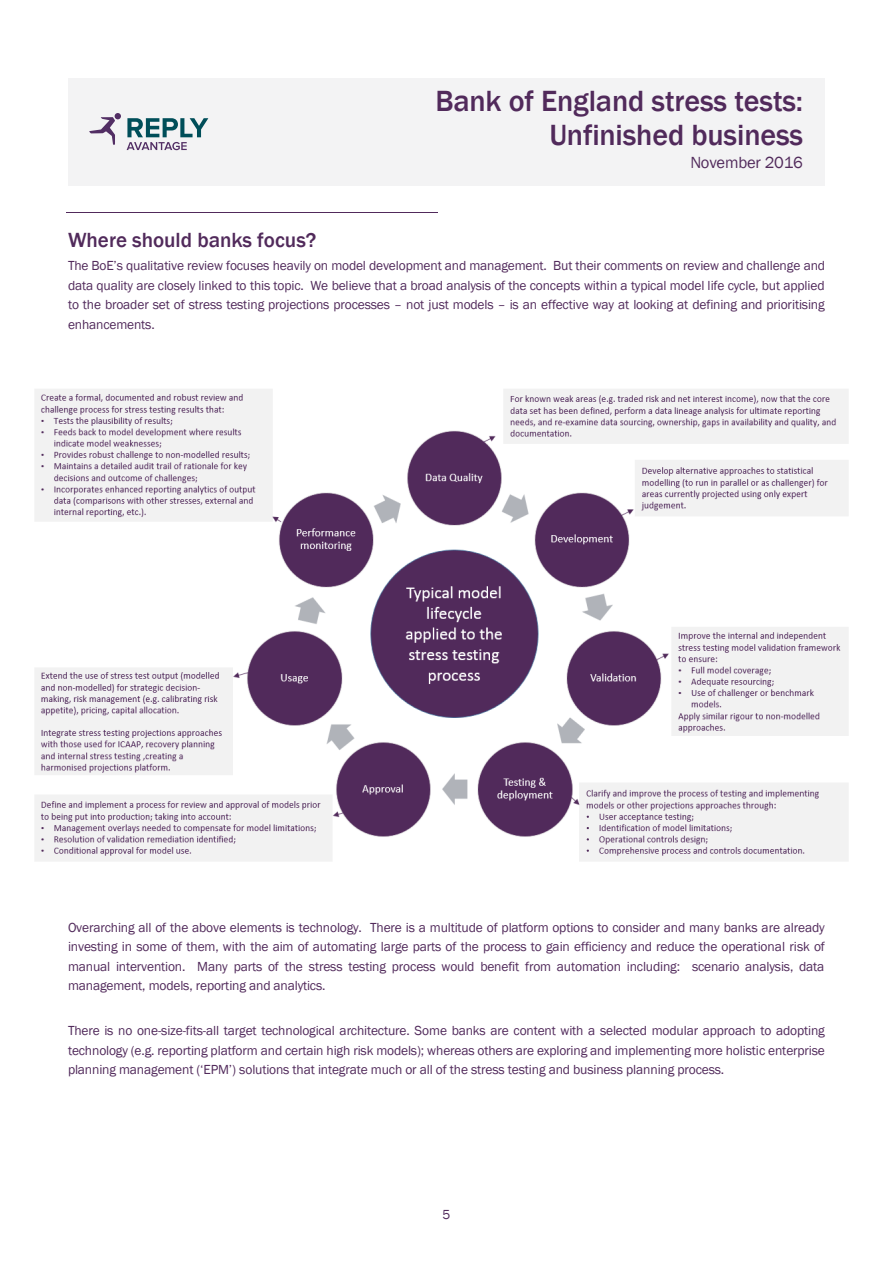
<style>
.page{position:relative;width:893px;height:1263px;background:#fff}
.page>*{position:absolute;margin:0;border:0;box-sizing:border-box;transform-origin:0 0}
.t1{font:500 30px/34px "Franklin Gothic";letter-spacing:-.005em;color:#512a5b;text-align:right}
.t2{font:500 21px "Franklin Gothic";color:#512a5b}
.t3{font:16.5px "Franklin Gothic";letter-spacing:-.01em;color:#512a5b}
.t4{font:13.5px/19.5px "Franklin Gothic";letter-spacing:-.01em;color:#512a5b;text-align:justify}
</style>
<div class="page">
<div style="left:68px;top:78px;width:756px;height:107px;background:#f3f3f4"></div>
<hr style="left:66px;top:213px;width:372px;height:1px;background:#512a5b">
<img style="left:35px;top:389px;width:813px;height:472px">
<svg style="left:89px;top:113px;width:32px;height:32px"></svg>
<svg style="left:127px;top:118px;width:81px;height:32px"></svg>
<p class="t1" style="left:435px;top:84px;width:369px">Bank of England stress tests:<br>Unfinished business</p>
<p class="t3" style="left:690px;top:152px;width:114px">November 2016</p>
<p class="t2" style="left:68px;top:227px;width:250px">Where should banks focus?</p>
<p class="t4" style="left:68px;top:256px;width:759px">The BoE’s qualitative review focuses heavily on model development and management. But their comments on review and challenge and data quality are closely linked to this topic. We believe that a broad analysis of the concepts within a typical model life cycle, but applied to the broader set of stress testing projections processes – not just models – is an effective way at looking at defining and prioritising enhancements.</p>
<p class="t4" style="left:68px;top:918px;width:758px">Overarching all of the above elements is technology. There is a multitude of platform options to consider and many banks are already investing in some of them, with the aim of automating large parts of the process to gain efficiency and reduce the operational risk of manual intervention. Many parts of the stress testing process would benefit from automation including: scenario analysis, data management, models, reporting and analytics.</p>
<p class="t4" style="left:68px;top:1021px;width:758px">There is no one-size-fits-all target technological architecture. Some banks are content with a selected modular approach to adopting technology (e.g. reporting platform and certain high risk models); whereas others are exploring and implementing more holistic enterprise planning management (‘EPM’) solutions that integrate much or all of the stress testing and business planning process.</p>
<p class="t4" style="left:443px;top:1205px;width:9px">5</p>
</div>
